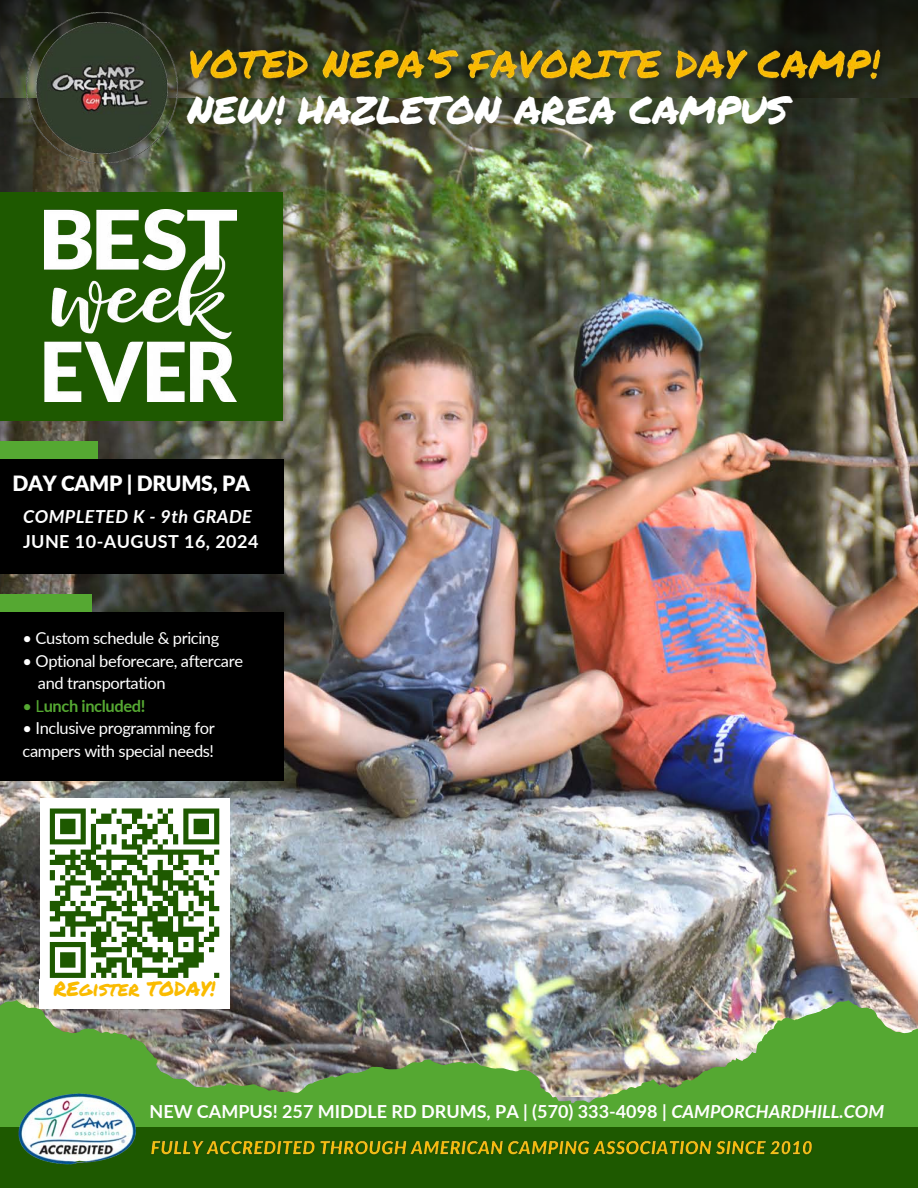
<style>
.page{position:relative;width:918px;height:1188px;background:#fff}
.page>*{position:absolute;margin:0;border:0;box-sizing:border-box;transform-origin:0 0}
.t1{font:38.4px "Permanent Marker";letter-spacing:-.01em;color:#fff}
.t2{font:900 21px "Lato";letter-spacing:-.015em;color:#fff}
.t3{font:20.25px "Permanent Marker";color:#fabb00}
.t4{font:700 18px "Lato";color:#fff}
.t5{font:700 18px/24.8px "Lato";letter-spacing:.025em;color:#fff}
.t6{font:16.5px "Lato";letter-spacing:-.025em;color:#fff}
.t7{font:700 16.5px "Lato";letter-spacing:-.025em;color:#55a832}
.s1{font-style:italic}
.s2{font-weight:400}
</style>
<div class="page">
<div style="left:0;top:1097px;width:918px;height:31px;background:#55a832"></div>
<img style="left:0;top:162px;width:918px;height:935px">
<svg style="left:0;top:1123px;width:404px;height:5px"></svg>
<svg style="left:582px;top:1123px;width:336px;height:5px;background:#4a9828"></svg>
<div style="left:0;top:1128px;width:918px;height:60px;background:#1e5900"></div>
<div style="left:0;top:459px;width:284px;height:115px;background:#000"></div>
<div style="left:0;top:441px;width:98px;height:18px;background:#55a832"></div>
<div style="left:0;top:612px;width:284px;height:168px;background:#000"></div>
<div style="left:0;top:594px;width:92px;height:18px;background:#55a832"></div>
<img style="left:14px;top:1090px;width:133px;height:75px">
<div style="left:40px;top:798px;width:190px;height:190px;background:#fff"></div>
<svg style="left:49px;top:808px;width:171px;height:170px"></svg>
<div style="left:40px;top:979px;width:190px;height:29px;background:#fff"></div>
<img style="left:0;top:0;width:918px;height:162px">
<div style="left:0;top:192px;width:283px;height:229px;background:#1e5900"></div>
<img style="left:44px;top:209px;width:193px;height:193px">
<img style="left:25px;top:10px;width:155px;height:152px">
<img style="left:151px;top:1140px;width:661px;height:15px">
<img style="left:176px;top:36px;width:719px;height:59px">
<p class="t1" style="left:187px;top:81px;width:603px">NEW! HAZLETON AREA CAMPUS</p>
<p class="t2" style="left:12px;top:470px;width:239px">DAY CAMP | DRUMS, PA</p>
<p class="t5" style="left:23px;top:504px;width:237px"><span class="s1">COMPLETED K - 9th GRADE<br></span>JUNE 10-AUGUST 16, 2024</p>
<h2 class="t6" style="left:23px;top:628px;width:198px">• Custom schedule &amp; pricing</h2>
<h5 class="t6" style="left:23px;top:651px;width:222px">• Optional beforecare, aftercare</h5>
<p class="t6" style="left:38px;top:673px;width:129px">and transportation</p>
<p class="t7" style="left:23px;top:696px;width:124px"><span class="s2">• L</span>unch included!</p>
<p class="t6" style="left:23px;top:718px;width:194px">• Inclusive programming for</p>
<p class="t6" style="left:23px;top:741px;width:193px">campers with special needs!</p>
<p class="t3" style="left:53px;top:973px;width:164px">REgister TODAY!</p>
<p class="t4" style="left:150px;top:1100px;width:736px">NEW CAMPUS! 257 MIDDLE RD DRUMS, PA | (570) 333-4098 | <span class="s1">CAMPORCHARDHILL.COM</span></p>
</div>
